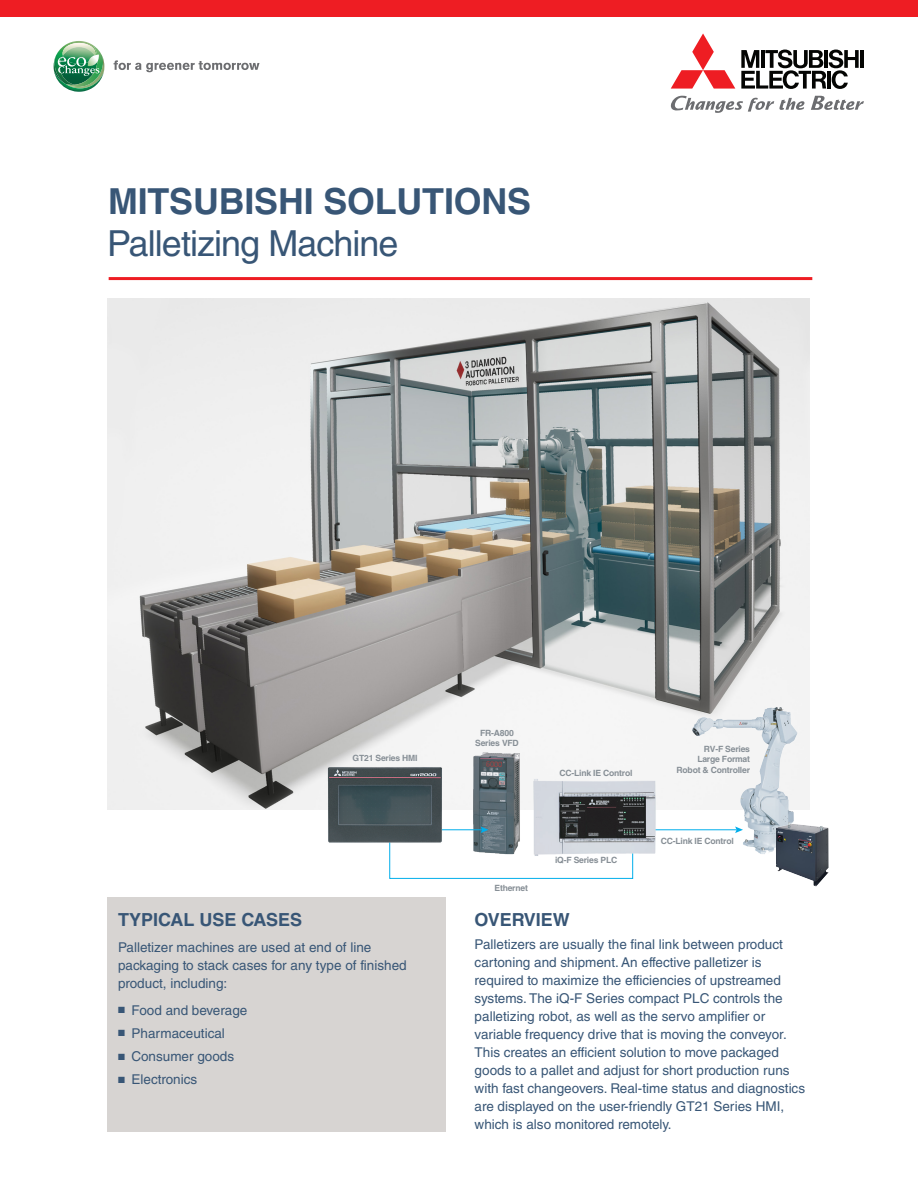
<style>
.page{position:relative;width:918px;height:1188px;background:#fff}
.page>*{position:absolute;margin:0;border:0;box-sizing:border-box;transform-origin:0 0}
.t1{font:700 35.85px "Helvetica LT Std";letter-spacing:-.005em;color:#385676}
.t2{font:35.85px "Helvetica LT Std";letter-spacing:-.025em;color:#385676}
.TITLES{font:700 18px "Helvetica LT Std";color:#385676}
.t3{font:13.5px/18px "Helvetica LT Std";color:#385676}
.t4{font:700 8.55px/10.4px "Helvetica LT Std";letter-spacing:-.025em;color:#878f96;text-align:center}
</style>
<div class="page">
<div style="left:107px;top:897px;width:339px;height:235px;background:#d7d4d2"></div>
<hr style="left:109px;top:277px;width:703px;height:3px;background:#ee1d23">
<img style="left:107px;top:298px;width:703px;height:512px">
<div style="left:0;top:0;width:918px;height:17px;background:#ee1d23"></div>
<svg style="left:811px;top:96px;width:53px;height:14px"></svg>
<svg style="left:671px;top:96px;width:134px;height:17px"></svg>
<svg style="left:671px;top:33px;width:64px;height:56px"></svg>
<hr style="left:860px;top:50px;width:4px;height:18px;background:#040503">
<svg style="left:741px;top:50px;width:118px;height:39px"></svg>
<svg style="left:114px;top:60px;width:146px;height:12px"></svg>
<svg style="left:54px;top:41px;width:50px;height:51px"></svg>
<img style="left:686px;top:702px;width:118px;height:152px">
<svg style="left:389px;top:843px;width:245px;height:36px"></svg>
<img style="left:327px;top:767px;width:116px;height:76px">
<img style="left:471px;top:751px;width:51px;height:105px">
<hr style="left:442px;top:829px;width:41px;height:1px;background:#00aeeb">
<hr style="left:653px;top:829px;width:84px;height:1px;background:#00aeeb">
<svg style="left:481px;top:826px;width:7px;height:7px"></svg>
<svg style="left:735px;top:826px;width:8px;height:7px"></svg>
<img style="left:528px;top:773px;width:136px;height:89px">
<img style="left:775px;top:822px;width:54px;height:65px">
<p class="t1" style="left:108px;top:180px;width:425px">MITSUBISHI SOLUTIONS</p>
<p class="t2" style="left:107px;top:223px;width:293px">Palletizing Machine</p>
<p class="t4" style="left:353px;top:753px;width:67px">GT21 Series HMI</p>
<p class="t4" style="left:475px;top:727px;width:45px">FR-A800<br>Series VFD</p>
<p class="t4" style="left:560px;top:767px;width:74px">CC-Link IE Control</p>
<p class="t4" style="left:494px;top:882px;width:35px">Ethernet</p>
<p class="t4" style="left:555px;top:855px;width:64px">iQ-F Series PLC</p>
<p class="t4" style="left:677px;top:744px;width:75px;text-align:right">RV-F Series<br>Large Format<br>Robot &amp; Controller</p>
<p class="t4" style="left:661px;top:836px;width:74px">CC-Link IE Control</p>
<p class="TITLES" style="left:118px;top:909px;width:186px">TYPICAL USE CASES</p>
<p class="t3" style="left:118px;top:938px;width:290px">Palletizer machines are used at end of line packaging to stack cases for any type of finished product, including:</p>
<p class="t3" style="left:118px;top:1001px;width:131px">■ Food and beverage</p>
<p class="t3" style="left:118px;top:1024px;width:108px">■ Pharmaceutical</p>
<p class="t3" style="left:118px;top:1047px;width:118px">■ Consumer goods</p>
<p class="t3" style="left:118px;top:1071px;width:81px">■ Electronics</p>
<p class="TITLES" style="left:475px;top:909px;width:97px">OVERVIEW</p>
<p class="t3" style="left:475px;top:935px;width:332px">Palletizers are usually the final link between product cartoning and shipment. An effective palletizer is required to maximize the efficiencies of upstreamed systems. The iQ-F Series compact PLC controls the palletizing robot, as well as the servo amplifier or variable frequency drive that is moving the conveyor.<br>This creates an efficient solution to move packaged goods to a pallet and adjust for short production runs with fast changeovers. Real-time status and diagnostics are displayed on the user-friendly GT21 Series HMI, which is also monitored remotely.</p>
</div>
